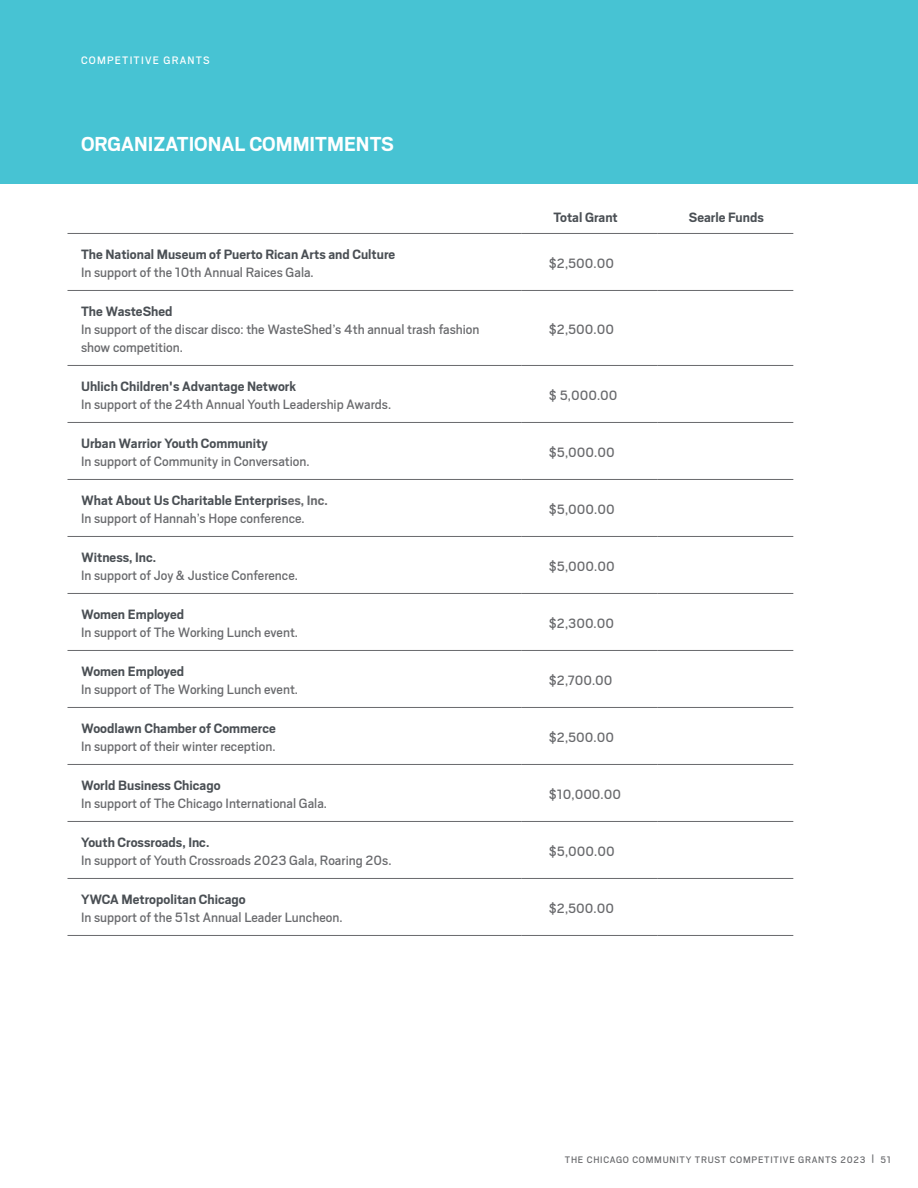
<style>
.page{position:relative;width:918px;height:1188px;background:#fff}
.page>*{position:absolute;margin:0;border:0;box-sizing:border-box;transform-origin:0 0}
.t1{font:700 22.5px "Scout";color:#fff}
.t2{font:15px/18px "Scout";color:#696a6d}
.t3{font:700 15px "Scout";color:#4a4f54}
.t4{font:12px "Scout";letter-spacing:.1em;color:#fff}
.t5{font:10.5px "Scout";letter-spacing:.07em;color:#696a6d}
.s1{font-weight:700;color:#4a4f54}
.s2{font-weight:700}
</style>
<div class="page">
<div style="left:0;top:0;width:918px;height:183px;background:#47c3d3"></div>
<hr style="left:68px;top:233px;width:454px;height:1px;background:#696a6d">
<hr style="left:522px;top:233px;width:136px;height:1px;background:#696a6d">
<hr style="left:658px;top:233px;width:135px;height:1px;background:#696a6d">
<hr style="left:68px;top:290px;width:454px;height:1px;background:#696a6d">
<hr style="left:522px;top:290px;width:136px;height:1px;background:#696a6d">
<hr style="left:658px;top:290px;width:135px;height:1px;background:#696a6d">
<hr style="left:68px;top:365px;width:454px;height:1px;background:#696a6d">
<hr style="left:522px;top:365px;width:136px;height:1px;background:#696a6d">
<hr style="left:658px;top:365px;width:135px;height:1px;background:#696a6d">
<hr style="left:68px;top:422px;width:454px;height:1px;background:#696a6d">
<hr style="left:522px;top:422px;width:136px;height:1px;background:#696a6d">
<hr style="left:658px;top:422px;width:135px;height:1px;background:#696a6d">
<hr style="left:68px;top:479px;width:454px;height:1px;background:#696a6d">
<hr style="left:522px;top:479px;width:136px;height:1px;background:#696a6d">
<hr style="left:658px;top:479px;width:135px;height:1px;background:#696a6d">
<hr style="left:68px;top:536px;width:454px;height:1px;background:#696a6d">
<hr style="left:522px;top:536px;width:136px;height:1px;background:#696a6d">
<hr style="left:658px;top:536px;width:135px;height:1px;background:#696a6d">
<hr style="left:68px;top:593px;width:454px;height:1px;background:#696a6d">
<hr style="left:522px;top:593px;width:136px;height:1px;background:#696a6d">
<hr style="left:658px;top:593px;width:135px;height:1px;background:#696a6d">
<hr style="left:68px;top:650px;width:454px;height:1px;background:#696a6d">
<hr style="left:522px;top:650px;width:136px;height:1px;background:#696a6d">
<hr style="left:658px;top:650px;width:135px;height:1px;background:#696a6d">
<hr style="left:68px;top:707px;width:454px;height:1px;background:#696a6d">
<hr style="left:522px;top:707px;width:136px;height:1px;background:#696a6d">
<hr style="left:658px;top:707px;width:135px;height:1px;background:#696a6d">
<hr style="left:68px;top:764px;width:454px;height:1px;background:#696a6d">
<hr style="left:522px;top:764px;width:136px;height:1px;background:#696a6d">
<hr style="left:658px;top:764px;width:135px;height:1px;background:#696a6d">
<hr style="left:68px;top:821px;width:454px;height:1px;background:#696a6d">
<hr style="left:522px;top:821px;width:136px;height:1px;background:#696a6d">
<hr style="left:658px;top:821px;width:135px;height:1px;background:#696a6d">
<hr style="left:68px;top:878px;width:454px;height:1px;background:#696a6d">
<hr style="left:522px;top:878px;width:136px;height:1px;background:#696a6d">
<hr style="left:658px;top:878px;width:135px;height:1px;background:#696a6d">
<hr style="left:68px;top:935px;width:454px;height:1px;background:#696a6d">
<hr style="left:522px;top:935px;width:136px;height:1px;background:#696a6d">
<hr style="left:658px;top:935px;width:135px;height:1px;background:#696a6d">
<p class="t4" style="left:81px;top:52px;width:130px">COMPETITIVE GRANTS</p>
<h1 class="t1" style="left:81px;top:130px;width:314px">ORGANIZATIONAL COMMITMENTS</h1>
<p class="t3" style="left:81px;top:245px;width:316px">The National Museum of Puerto Rican Arts and Culture</p>
<p class="t2" style="left:81px;top:263px;width:234px">In support of the 10th Annual Raices Gala.</p>
<p class="t3" style="left:554px;top:207px;width:66px">Total Grant</p>
<p class="t3" style="left:689px;top:207px;width:76px">Searle Funds</p>
<p class="t2" style="left:549px;top:254px;width:67px">$2,500.00</p>
<p class="t3" style="left:81px;top:302px;width:93px">The WasteShed</p>
<p class="t2" style="left:81px;top:320px;width:400px">In support of the discar disco: the WasteShed’s 4th annual trash fashion show competition.</p>
<p class="t2" style="left:549px;top:320px;width:67px">$2,500.00</p>
<p class="t3" style="left:81px;top:377px;width:216px">Uhlich Children's Advantage Network</p>
<p class="t2" style="left:81px;top:395px;width:312px">In support of the 24th Annual Youth Leadership Awards.</p>
<p class="t2" style="left:549px;top:386px;width:70px">$ 5,000.00</p>
<p class="t3" style="left:81px;top:434px;width:188px">Urban Warrior Youth Community</p>
<p class="t2" style="left:81px;top:452px;width:230px">In support of Community in Conversation.</p>
<p class="t2" style="left:549px;top:443px;width:67px">$5,000.00</p>
<p class="t2" style="left:81px;top:491px;width:248px"><span class="s1">What About Us Charitable Enterpris</span><span class="s2">es, Inc.<br></span>In support of Hannah’s Hope conference.</p>
<p class="t2" style="left:549px;top:500px;width:67px">$5,000.00</p>
<p class="t3" style="left:81px;top:548px;width:77px">Witness, Inc.</p>
<p class="t2" style="left:81px;top:566px;width:218px">In support of Joy &amp; Justice Conference.</p>
<p class="t2" style="left:549px;top:557px;width:67px">$5,000.00</p>
<p class="t3" style="left:81px;top:605px;width:105px">Women Employed</p>
<p class="t2" style="left:81px;top:623px;width:219px">In support of The Working Lunch event.</p>
<p class="t3" style="left:81px;top:662px;width:105px">Women Employed</p>
<p class="t2" style="left:81px;top:680px;width:219px">In support of The Working Lunch event.</p>
<p class="t3" style="left:81px;top:719px;width:196px">Woodlawn Chamber of Commerce</p>
<p class="t2" style="left:81px;top:737px;width:196px">In support of their winter reception.</p>
<p class="t3" style="left:81px;top:776px;width:141px">World Business Chicago</p>
<p class="t2" style="left:81px;top:794px;width:247px">In support of The Chicago International Gala.</p>
<p class="t3" style="left:81px;top:833px;width:130px">Youth Crossroads, Inc.</p>
<p class="t2" style="left:81px;top:851px;width:312px">In support of Youth Crossroads 2023 Gala, Roaring 20s.</p>
<p class="t3" style="left:81px;top:890px;width:166px">YWCA Metropolitan Chicago</p>
<p class="t2" style="left:81px;top:908px;width:263px">In support of the 51st Annual Leader Luncheon.</p>
<p class="t2" style="left:549px;top:614px;width:67px">$2,300.00</p>
<p class="t2" style="left:549px;top:671px;width:65px">$2,700.00</p>
<p class="t2" style="left:549px;top:728px;width:67px">$2,500.00</p>
<p class="t2" style="left:549px;top:785px;width:74px">$10,000.00</p>
<p class="t2" style="left:549px;top:842px;width:67px">$5,000.00</p>
<p class="t2" style="left:549px;top:899px;width:67px">$2,500.00</p>
<p class="t5" style="left:565px;top:1153px;width:328px">THE CHICAGO COMMUNITY TRUST COMPETITIVE GRANTS 2023 | 51</p>
</div>
